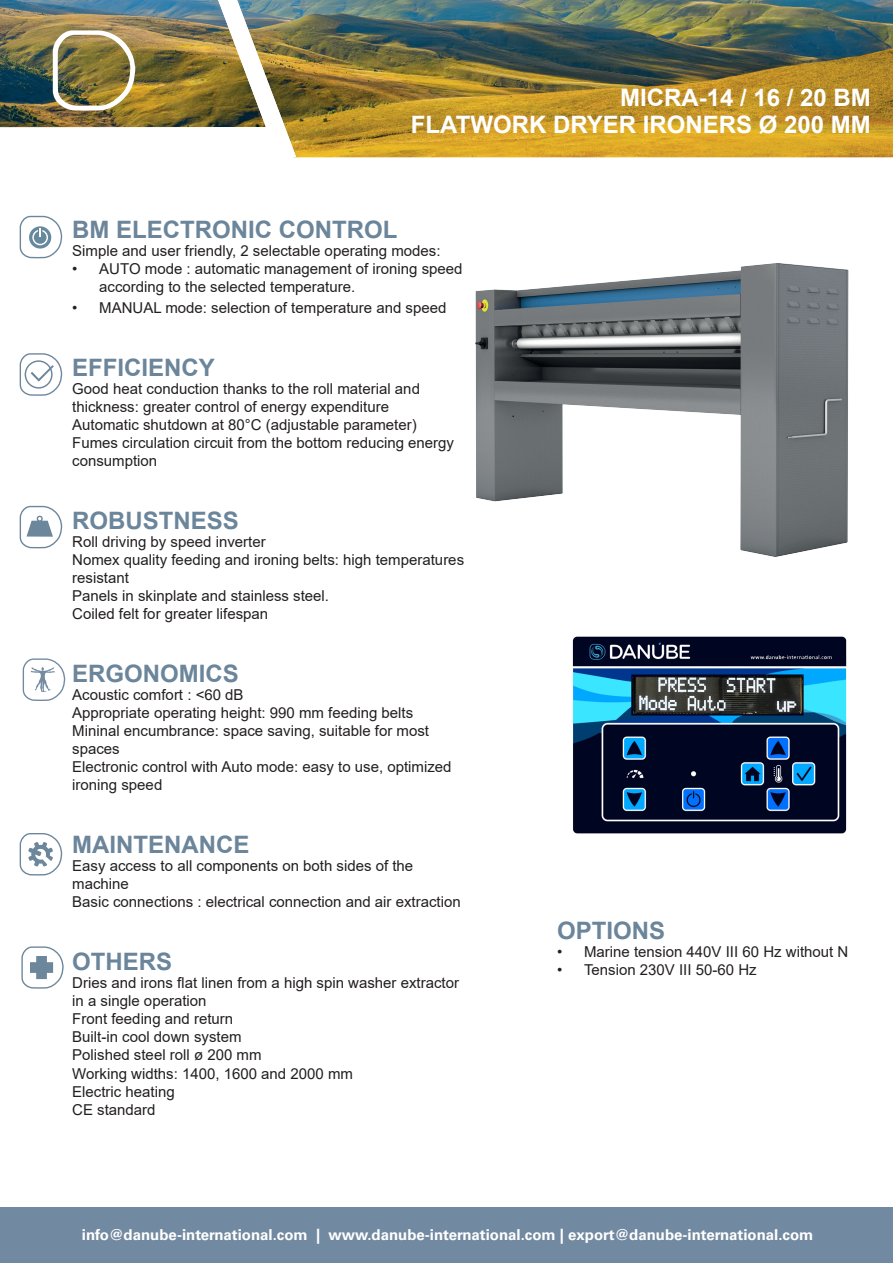
<style>
.page{position:relative;width:893px;height:1263px;background:#fff}
.page>*{position:absolute;margin:0;border:0;box-sizing:border-box;transform-origin:0 0}
.Danube_H2{font:700 24px "Arial";color:#6b859b}
.DANUBE_H1{font:700 24px "Arial";color:#fff}
.Danube_P_-_EN{font:15px/18px "Arial";color:#231f20}
.t1{font:700 15px "Univers LT Std";color:#fff}
</style>
<div class="page">
<img style="left:0;top:0;width:893px;height:157px">
<div style="left:0;top:1208px;width:893px;height:55px;background:#728aa1"></div>
<img style="left:53px;top:30px;width:83px;height:81px">
<img style="left:218px;top:0;width:78px;height:158px">
<img style="left:475px;top:263px;width:374px;height:294px">
<img style="left:572px;top:636px;width:275px;height:198px">
<svg style="left:23px;top:658px;width:42px;height:43px"></svg>
<svg style="left:20px;top:216px;width:42px;height:42px"></svg>
<svg style="left:20px;top:506px;width:42px;height:42px"></svg>
<svg style="left:20px;top:833px;width:42px;height:42px"></svg>
<svg style="left:21px;top:946px;width:42px;height:42px"></svg>
<svg style="left:20px;top:353px;width:42px;height:43px"></svg>
<p class="DANUBE_H1" style="left:620px;top:81px;width:252px">MICRA-14 / 16 / 20 BM</p>
<p class="DANUBE_H1" style="left:411px;top:108px;width:462px">FLATWORK DRYER IRONERS Ø 200 MM</p>
<p class="Danube_H2" style="left:72px;top:212px;width:327px">BM ELECTRONIC CONTROL</p>
<p class="Danube_P_-_EN" style="left:72px;top:241px;width:370px">Simple and user friendly, 2 selectable operating modes:</p>
<p class="Danube_P_-_EN" style="left:99px;top:259px;width:365px;text-indent:-27px">• AUTO mode : automatic management of ironing speed according to the selected temperature.</p>
<p class="Danube_P_-_EN" style="left:72px;top:299px;width:376px">• MANUAL mode: selection of temperature and speed</p>
<p class="Danube_H2" style="left:72px;top:351px;width:144px">EFFICIENCY</p>
<p class="Danube_P_-_EN" style="left:72px;top:380px;width:349px">Good heat conduction thanks to the roll material and</p>
<p class="Danube_P_-_EN" style="left:72px;top:398px;width:318px">thickness: greater control of energy expenditure</p>
<p class="Danube_P_-_EN" style="left:72px;top:416px;width:346px">Automatic shutdown at 80°C (adjustable parameter)</p>
<p class="Danube_P_-_EN" style="left:72px;top:434px;width:383px">Fumes circulation circuit from the bottom reducing energy consumption</p>
<p class="Danube_H2" style="left:72px;top:504px;width:168px">ROBUSTNESS</p>
<p class="Danube_P_-_EN" style="left:72px;top:533px;width:195px">Roll driving by speed inverter</p>
<p class="Danube_P_-_EN" style="left:72px;top:551px;width:393px">Nomex quality feeding and ironing belts: high temperatures resistant</p>
<p class="Danube_P_-_EN" style="left:72px;top:587px;width:258px">Panels in skinplate and stainless steel.</p>
<p class="Danube_P_-_EN" style="left:72px;top:605px;width:197px">Coiled felt for greater lifespan</p>
<p class="Danube_H2" style="left:72px;top:657px;width:168px">ERGONOMICS</p>
<p class="Danube_P_-_EN" style="left:72px;top:686px;width:173px">Acoustic comfort : &lt;60 dB</p>
<p class="Danube_P_-_EN" style="left:72px;top:704px;width:343px">Appropriate operating height: 990 mm feeding belts</p>
<p class="Danube_P_-_EN" style="left:72px;top:722px;width:358px">Mininal encumbrance: space saving, suitable for most spaces</p>
<p class="Danube_P_-_EN" style="left:72px;top:758px;width:381px">Electronic control with Auto mode: easy to use, optimized ironing speed</p>
<p class="Danube_H2" style="left:72px;top:828px;width:179px">MAINTENANCE</p>
<p class="Danube_P_-_EN" style="left:72px;top:857px;width:343px">Easy access to all components on both sides of the</p>
<p class="Danube_P_-_EN" style="left:72px;top:875px;width:58px">machine</p>
<p class="Danube_P_-_EN" style="left:72px;top:893px;width:390px">Basic connections : electrical connection and air extraction</p>
<p class="Danube_H2" style="left:72px;top:945px;width:102px">OTHERS</p>
<p class="Danube_P_-_EN" style="left:72px;top:974px;width:388px">Dries and irons flat linen from a high spin washer extractor in a single operation</p>
<p class="Danube_P_-_EN" style="left:72px;top:1010px;width:162px">Front feeding and return</p>
<p class="Danube_P_-_EN" style="left:72px;top:1028px;width:171px">Built-in cool down system</p>
<p class="Danube_P_-_EN" style="left:72px;top:1046px;width:191px">Polished steel roll ø 200 mm</p>
<p class="Danube_P_-_EN" style="left:72px;top:1064px;width:282px">Working widths: 1400, 1600 and 2000 mm</p>
<p class="Danube_P_-_EN" style="left:72px;top:1082px;width:104px">Electric heating</p>
<p class="Danube_P_-_EN" style="left:72px;top:1100px;width:85px">CE standard</p>
<p class="Danube_H2" style="left:557px;top:914px;width:110px">OPTIONS</p>
<p class="Danube_P_-_EN" style="left:557px;top:943px;width:293px">• Marine tension 440V III 60 Hz without N</p>
<p class="Danube_P_-_EN" style="left:557px;top:961px;width:201px">• Tension 230V III 50-60 Hz</p>
<p class="t1" style="left:82px;top:1226px;width:733px">info@danube-international.com | www.danube-international.com | export@danube-international.com</p>
</div>
